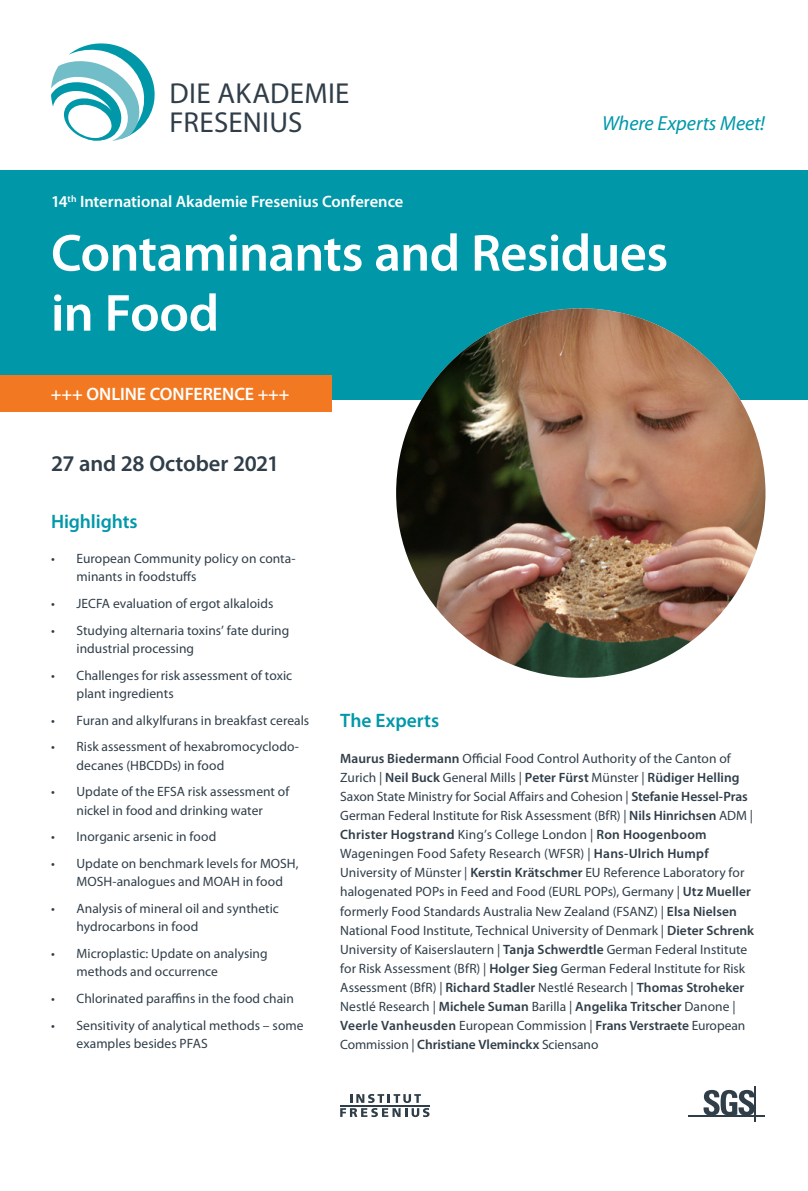
<style>
.page{position:relative;width:808px;height:1191px;background:#fff}
.page>*{position:absolute;margin:0;border:0;box-sizing:border-box;transform-origin:0 0}
.t1{font:600 52.5px/60px "Myriad Pro";letter-spacing:-.015em;color:#fff}
.t2{font:28.95px/29px "Myriad Pro";letter-spacing:.01em;color:#303e49}
.t3{font:600 22.5px "Myriad Pro";letter-spacing:-.01em;color:#303e49}
.t4{font:italic 20.4px "Myriad Pro";letter-spacing:-.005em;color:#0098a9}
.t5{font:600 19.5px "Myriad Pro";letter-spacing:-.005em;color:#0098a9}
.t6{font:600 18px "Myriad Pro";color:#fff}
.t7{font:600 16.5px "Myriad Pro";letter-spacing:-.005em;color:#fff}
.t8{font:13.5px/19px "Myriad Pro";letter-spacing:.005em;color:#303e49}
.s1{font-weight:600}
</style>
<div class="page">
<div style="left:0;top:170px;width:808px;height:230px;background:#0098a9"></div>
<svg style="left:51px;top:43px;width:104px;height:98px"></svg>
<div style="left:0;top:375px;width:332px;height:36px;background:#f27921"></div>
<svg style="left:340px;top:1094px;width:89px;height:23px"></svg>
<hr style="left:340px;top:1104px;width:89px;height:2px;background:#303e49">
<svg style="left:703px;top:1090px;width:51px;height:25px"></svg>
<hr style="left:689px;top:1115px;width:76px;height:1px;background:#303e49">
<hr style="left:754px;top:1085px;width:2px;height:36px;background:#303e49">
<img style="left:396px;top:308px;width:369px;height:370px;border-radius:185px">
<h2 class="t2" style="left:170px;top:78px;width:181px">DIE AKADEMIE<br>FRESENIUS</h2>
<p class="t7" style="left:51px;top:191px;width:354px">14<sup>th</sup> International Akademie Fresenius Conference</p>
<h3 class="t4" style="left:602px;top:110px;width:165px">Where Experts Meet!</h3>
<h1 class="t1" style="left:51px;top:222px;width:619px">Contaminants and Residues in Food</h1>
<h3 class="t6" style="left:51px;top:382px;width:240px">+++ ONLINE CONFERENCE +++</h3>
<h3 class="t3" style="left:51px;top:449px;width:230px">27 and 28 October 2021</h3>
<h3 class="t5" style="left:51px;top:509px;width:88px">Highlights</h3>
<p class="t8" style="left:77px;top:549px;width:221px;line-height:18.1px;text-indent:-26px">• European Community policy on conta&shy;minants in foodstuffs</p>
<p class="t8" style="left:51px;top:594px;width:224px">• JECFA evaluation of ergot alkaloids</p>
<p class="t8" style="left:77px;top:621px;width:214px;line-height:18.1px;text-indent:-26px">• Studying alternaria toxins’ fate during industrial processing</p>
<p class="t8" style="left:77px;top:666px;width:217px;line-height:18.1px;text-indent:-26px">• Challenges for risk assessment of toxic plant ingredients</p>
<p class="t8" style="left:51px;top:710px;width:260px">• Furan and alkylfurans in breakfast cereals</p>
<p class="t8" style="left:77px;top:737px;width:224px;line-height:18.1px;text-indent:-26px">• Risk assessment of hexabromocyclodo&shy;decanes (HBCDDs) in food</p>
<p class="t8" style="left:51px;top:782px;width:240px;line-height:18.1px;text-align:center">• Update of the EFSA risk assessment of nickel in food and drinking water</p>
<p class="t8" style="left:51px;top:827px;width:167px">• Inorganic arsenic in food</p>
<p class="t8" style="left:77px;top:854px;width:224px;line-height:18.1px;text-indent:-26px">• Update on benchmark levels for MOSH,<br>MOSH-analogues and MOAH in food</p>
<p class="t8" style="left:77px;top:899px;width:204px;line-height:18.1px;text-indent:-26px">• Analysis of mineral oil and synthetic hydrocarbons in food</p>
<p class="t8" style="left:77px;top:944px;width:193px;line-height:18.1px;text-indent:-26px">• Microplastic: Update on analysing methods and occurrence</p>
<p class="t8" style="left:51px;top:988px;width:244px">• Chlorinated paraffins in the food chain</p>
<p class="t8" style="left:77px;top:1015px;width:229px;line-height:18.1px;text-indent:-26px">• Sensitivity of analytical methods – some examples besides PFAS</p>
<h3 class="t5" style="left:340px;top:707px;width:100px">The Experts</h3>
<p class="t8" style="left:340px;top:748px;width:415px"><span class="s1">Maurus Biedermann</span> Official Food Control Authority of the Canton of Zurich | <span class="s1">Neil Buck</span> General Mills | <span class="s1">Peter Fürst</span> Münster | <span class="s1">Rüdiger Helling </span>Saxon State Ministry for Social Affairs and Cohesion | <span class="s1">Stefanie Hessel-Pras </span>German Federal Institute for Risk Assessment (BfR) | <span class="s1">Nils Hinrichsen</span> ADM | <span class="s1">Christer Hogstrand</span> King’s College London | <span class="s1">Ron Hoogenboom </span>Wageningen Food Safety Research (WFSR) | <span class="s1">Hans-Ulrich Humpf </span>University of Münster | <span class="s1">Kerstin Krätschmer</span> EU Reference Laboratory for halogenated POPs in Feed and Food (EURL POPs), Germany | <span class="s1">Utz Mueller </span>formerly Food Standards Australia New Zealand (FSANZ) | <span class="s1">Elsa Nielsen </span>National Food Institute, Technical University of Denmark | <span class="s1">Dieter Schrenk </span>University of Kaiserslautern | <span class="s1">Tanja Schwerdtle</span> German Federal Institute for Risk Assessment (BfR) | <span class="s1">Holger Sieg</span> German Federal Institute for Risk Assessment (BfR) | <span class="s1">Richard Stadler</span> Nestlé Research | <span class="s1">Thomas Stroheker </span>Nestlé Research | <span class="s1">Michele Suman</span> Barilla | <span class="s1">Angelika Tritscher</span> Danone | <span class="s1">Veerle Vanheusden</span> European Commission | <span class="s1">Frans Verstraete</span> European Commission | <span class="s1">Christiane Vleminckx</span> Sciensano</p>
</div>
